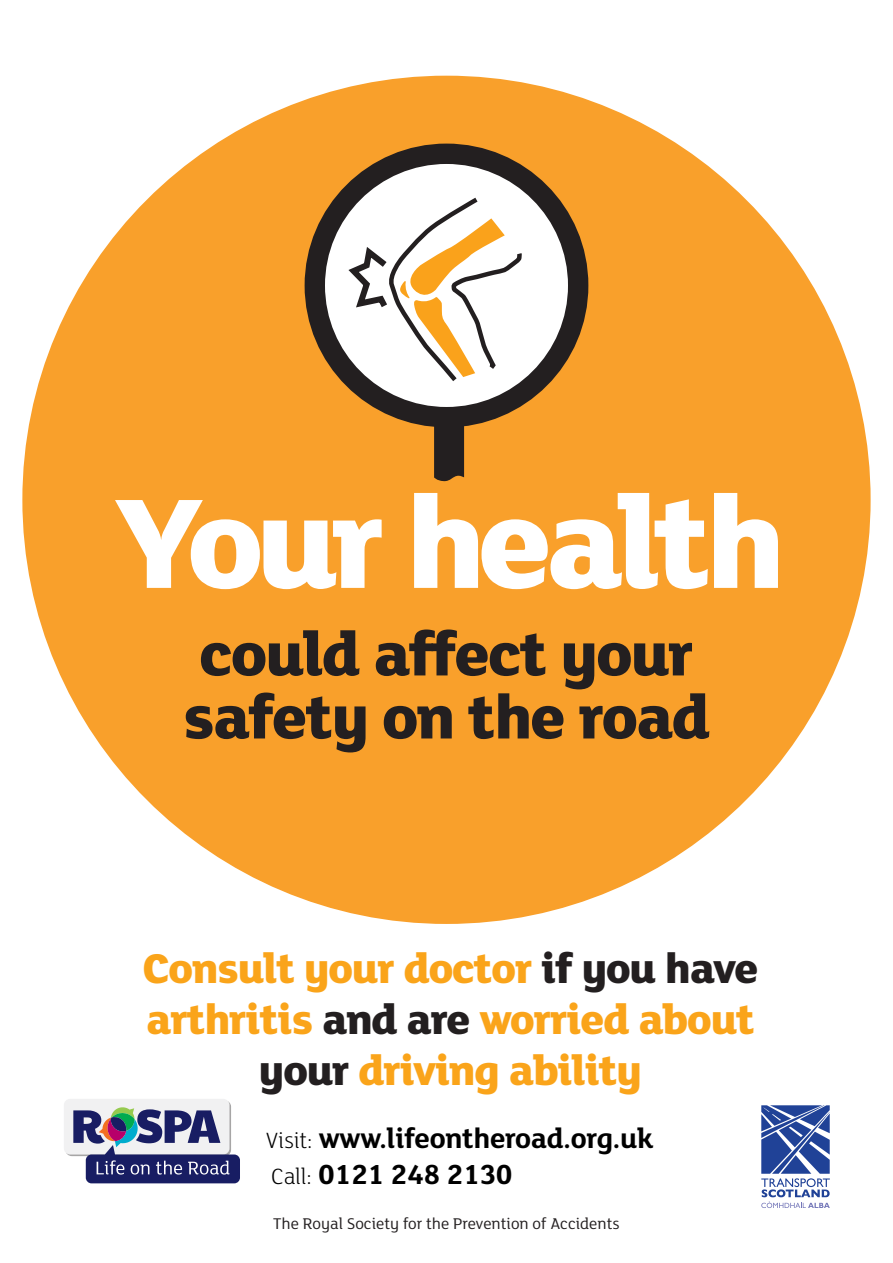
<style>
.page{position:relative;width:893px;height:1263px;background:#fff}
.page>*{position:absolute;margin:0;border:0;box-sizing:border-box;transform-origin:0 0}
.t1{font:800 138.75px "FS Lola";letter-spacing:-.05em;color:#fff}
.t2{font:800 66px/63px "FS Lola";letter-spacing:-.025em;color:#231f20}
.t3{font:800 45px/51px "FS Lola";letter-spacing:-.025em;color:#faa41a;text-align:center}
.t4{font:700 30px/36px "FS Lola";letter-spacing:-.01em;color:#000}
.t5{font:16.95px "FS Lola";color:#231f20}
.s1{color:#231f20}
.s2{font-weight:300;font-size:24px}
</style>
<div class="page">
<div style="left:22px;top:76px;width:849px;height:848px;background:#f9a02b;border-radius:50%"></div>
<svg style="left:434px;top:426px;width:30px;height:56px;background:#302720"></svg>
<div style="left:305px;top:144px;width:283px;height:283px;background:#231f20;border-radius:50%"></div>
<div style="left:325px;top:164px;width:243px;height:243px;background:#fff;border-radius:50%"></div>
<svg style="left:343px;top:195px;width:182px;height:189px"></svg>
<div style="left:64px;top:1099px;width:165px;height:55px;background:#f1f1f2;border-radius:6px"></div>
<svg style="left:73px;top:1107px;width:167px;height:76px"></svg>
<svg style="left:761px;top:1105px;width:68px;height:103px"></svg>
<h1 class="t1" style="left:115px;top:446px;width:672px">Your health</h1>
<h2 class="t2" style="left:183px;top:619px;width:529px">could affect your safety on the road</h2>
<p class="t3" style="left:143px;top:941px;width:617px">Consult your doctor <span class="s1">if you have </span>arthritis <span class="s1">and are</span> worried about <span class="s1">your</span> driving ability</p>
<p class="t4" style="left:266px;top:1119px;width:389px"><span class="s2">Visit:</span> www.lifeontheroad.org.uk<br><span class="s2">Call:</span> 0121 248 2130</p>
<p class="t5" style="left:273px;top:1212px;width:348px">The Royal Society for the Prevention of Accidents</p>
</div>
